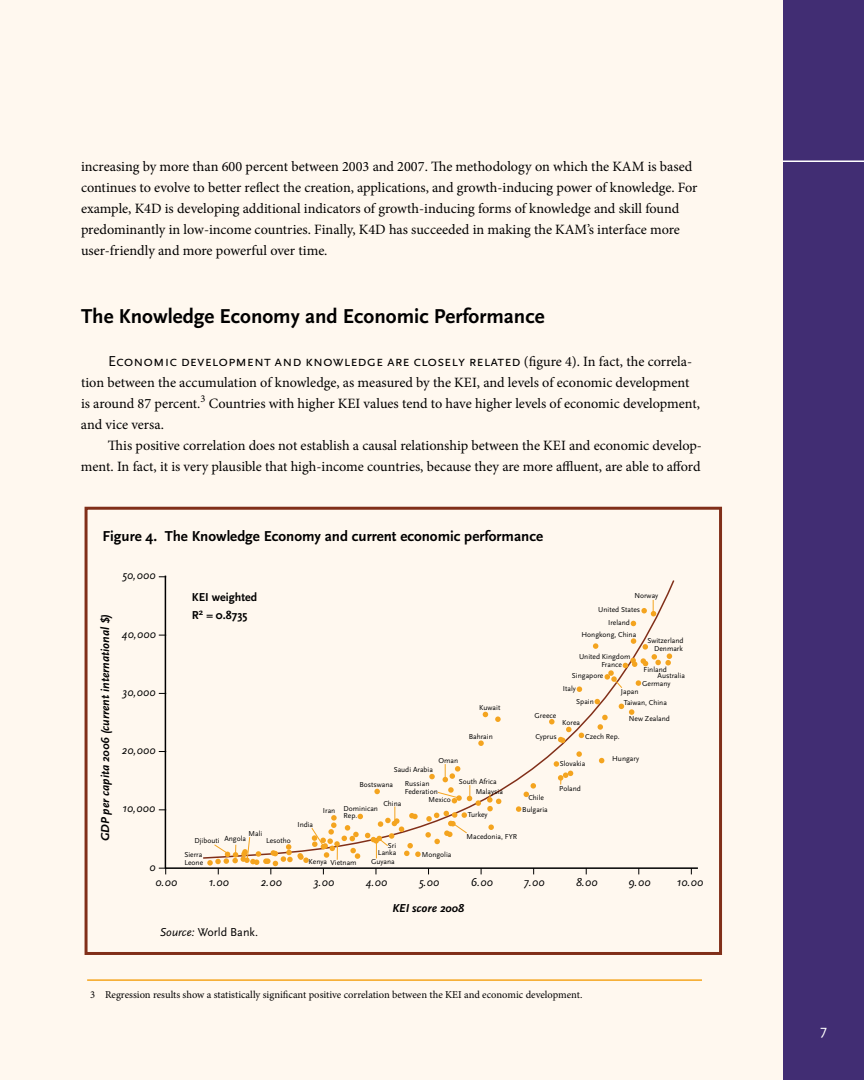
<style>
.page{position:relative;width:864px;height:1080px;background:#fff}
.page>*{position:absolute;margin:0;border:0;box-sizing:border-box;transform-origin:0 0}
.t1{font:700 21px "Scala Sans";color:#000}
.t2{font:15px "Scala Sans Caps";color:#000}
.t3{font:700 15px "Scala Sans";color:#000}
.t4{font:15px "Scala Sans Caps";color:#fff}
.t5{font:14.25px/21px "Minion Pro";color:#000}
.t6{font:italic 12px "Scala Sans";color:#010101}
.t7{font:italic 700 12px "Scala Sans";color:#000}
.t8{font:700 12px/18px "Scala Sans";color:#000}
.t9{font:12px "Scala Sans";color:#000}
.t10{font:10.5px "Minion Pro";color:#000}
.t11{font:7.5px/7.5px "Scala Sans";color:#010101}
.s1{font-family:"Minion Pro";font-size:14.25px}
.s2{font-style:italic}
</style>
<div class="page">
<div style="left:0;top:0;width:795px;height:1080px;background:#fff8ef"></div>
<div style="left:783px;top:0;width:81px;height:1080px;background:#412d73"></div>
<hr style="left:783px;top:160px;width:81px;height:2px;background:#fff">
<svg style="left:203px;top:580px;width:472px;height:279px"></svg>
<svg style="left:516px;top:806px;width:5px;height:6px"></svg>
<svg style="left:524px;top:783px;width:12px;height:14px"></svg>
<svg style="left:599px;top:758px;width:5px;height:5px"></svg>
<svg style="left:579px;top:733px;width:5px;height:5px"></svg>
<svg style="left:598px;top:715px;width:10px;height:15px"></svg>
<svg style="left:595px;top:699px;width:5px;height:5px"></svg>
<svg style="left:577px;top:686px;width:5px;height:6px"></svg>
<svg style="left:619px;top:704px;width:15px;height:11px"></svg>
<svg style="left:593px;top:643px;width:5px;height:6px"></svg>
<svg style="left:549px;top:719px;width:23px;height:24px"></svg>
<svg style="left:478px;top:740px;width:6px;height:6px"></svg>
<svg style="left:483px;top:712px;width:5px;height:5px"></svg>
<svg style="left:495px;top:716px;width:6px;height:6px"></svg>
<hr style="left:165px;top:576px;width:1px;height:292px;background:#000">
<hr style="left:166px;top:867px;width:531px;height:2px;background:#010101">
<svg style="left:159px;top:868px;width:7px;height:6px"></svg>
<svg style="left:554px;top:751px;width:28px;height:33px"></svg>
<svg style="left:631px;top:600px;width:25px;height:26px"></svg>
<svg style="left:605px;top:638px;width:67px;height:51px"></svg>
<svg style="left:207px;top:765px;width:294px;height:109px"></svg>
<hr style="left:87px;top:979px;width:615px;height:2px;background:#f5a51e">
<p class="t5" style="left:81px;top:156px;width:618px">increasing by more than 600 percent between 2003 and 2007. The methodology on which the KAM is based continues to evolve to better reflect the creation, applications, and growth-inducing power of knowledge. For example, K4D is developing additional indicators of growth-inducing forms of knowledge and skill found predominantly in low-income countries. Finally, K4D has succeeded in making the KAM’s interface more user-friendly and more powerful over time.</p>
<h1 class="t1" style="left:81px;top:305px;width:465px">The Knowledge Economy and Economic Performance</h1>
<p class="t2" style="left:108px;top:353px;width:586px">Economic development and knowledge are closely related <span class="s1">(figure 4). In fact, the correla-</span></p>
<p class="t5" style="left:81px;top:372px;width:620px">tion between the accumulation of knowledge, as measured by the KEI, and levels of economic development is around 87 percent.<sup>3</sup> Countries with higher KEI values tend to have higher levels of economic development, and vice versa.</p>
<p class="t5" style="left:81px;top:435px;width:623px;text-align:right">This positive correlation does not establish a causal relationship between the KEI and economic develop&shy;ment. In fact, it is very plausible that high-income countries, because they are more affluent, are able to afford</p>
<p class="t3" style="left:102px;top:528px;width:442px">Figure 4. The Knowledge Economy and current economic performance</p>
<p class="t7" style="left:99px;top:841px;width:230px;rotate:-90deg">GDP per capita 2006 (current international $)</p>
<p class="t6" style="left:122px;top:569px;width:35px">50,000</p>
<p class="t6" style="left:122px;top:627px;width:35px">40,000</p>
<p class="t6" style="left:122px;top:686px;width:35px">30,000</p>
<p class="t6" style="left:122px;top:744px;width:35px">20,000</p>
<p class="t6" style="left:122px;top:802px;width:34px">10,000</p>
<p class="t6" style="left:149px;top:860px;width:8px">0</p>
<p class="t8" style="left:192px;top:589px;width:67px">KEI weighted<br>R<sup>2</sup> = 0.8735</p>
<p class="t11" style="left:297px;top:821px;width:17px">India</p>
<p class="t11" style="left:634px;top:592px;width:25px">Norway</p>
<p class="t11" style="left:598px;top:606px;width:44px">United States</p>
<p class="t11" style="left:608px;top:619px;width:23px">Ireland</p>
<p class="t11" style="left:479px;top:704px;width:23px">Kuwait</p>
<p class="t11" style="left:469px;top:733px;width:26px">Bahrain</p>
<p class="t11" style="left:582px;top:631px;width:56px">Hongkong, China</p>
<p class="t11" style="left:572px;top:672px;width:33px">Singapore</p>
<p class="t11" style="left:647px;top:637px;width:38px">Switzerland</p>
<p class="t11" style="left:654px;top:645px;width:30px">Denmark</p>
<p class="t11" style="left:579px;top:653px;width:53px">United Kingdom</p>
<p class="t11" style="left:601px;top:661px;width:22px">France</p>
<p class="t11" style="left:644px;top:666px;width:25px">Finland</p>
<p class="t11" style="left:658px;top:672px;width:29px">Australia</p>
<p class="t11" style="left:642px;top:680px;width:30px">Germany</p>
<p class="t11" style="left:563px;top:685px;width:14px">Italy</p>
<p class="t11" style="left:621px;top:687px;width:19px">Japan</p>
<p class="t11" style="left:576px;top:698px;width:19px">Spain</p>
<p class="t11" style="left:624px;top:699px;width:45px">Taiwan, China</p>
<p class="t11" style="left:535px;top:712px;width:23px">Greece</p>
<p class="t11" style="left:562px;top:719px;width:19px">Korea</p>
<p class="t11" style="left:629px;top:715px;width:43px">New Zealand</p>
<p class="t11" style="left:535px;top:733px;width:23px">Cyprus</p>
<p class="t11" style="left:585px;top:733px;width:36px">Czech Rep.</p>
<p class="t11" style="left:438px;top:757px;width:21px">Oman</p>
<p class="t11" style="left:394px;top:766px;width:41px">Saudi Arabia</p>
<p class="t11" style="left:459px;top:778px;width:40px">South Africa</p>
<p class="t11" style="left:405px;top:780px;width:35px">Russian<br>Federation</p>
<p class="t11" style="left:359px;top:781px;width:35px">Bostswana</p>
<p class="t11" style="left:476px;top:788px;width:29px">Malaysia</p>
<p class="t11" style="left:468px;top:811px;width:21px">Turkey</p>
<p class="t11" style="left:429px;top:796px;width:24px">Mexico</p>
<p class="t11" style="left:528px;top:794px;width:17px">Chile</p>
<p class="t11" style="left:383px;top:800px;width:20px">China</p>
<p class="t11" style="left:323px;top:805px;width:57px;text-align:center">Iran Dominican<br>Rep.</p>
<p class="t11" style="left:522px;top:806px;width:27px">Bulgaria</p>
<p class="t11" style="left:560px;top:760px;width:27px">Slovakia</p>
<p class="t11" style="left:559px;top:785px;width:23px">Poland</p>
<p class="t11" style="left:612px;top:755px;width:28px">Hungary</p>
<p class="t11" style="left:249px;top:830px;width:15px">Mali</p>
<p class="t11" style="left:224px;top:835px;width:23px">Angola</p>
<p class="t11" style="left:194px;top:837px;width:27px">Djibouti</p>
<p class="t11" style="left:266px;top:837px;width:26px">Lesotho</p>
<p class="t11" style="left:184px;top:851px;width:20px">Sierra<br>Leone</p>
<p class="t11" style="left:309px;top:858px;width:20px">Kenya</p>
<p class="t11" style="left:331px;top:859px;width:28px">Vietnam</p>
<p class="t11" style="left:378px;top:842px;width:20px;text-align:right">Sri<br>Lanka</p>
<p class="t11" style="left:371px;top:858px;width:25px">Guyana</p>
<p class="t11" style="left:422px;top:851px;width:31px">Mongolia</p>
<p class="t11" style="left:467px;top:833px;width:52px">Macedonia, FYR</p>
<p class="t6" style="left:155px;top:875px;width:24px">0.00</p>
<p class="t6" style="left:209px;top:875px;width:22px">1.00</p>
<p class="t6" style="left:261px;top:875px;width:22px">2.00</p>
<p class="t6" style="left:314px;top:875px;width:22px">3.00</p>
<p class="t6" style="left:366px;top:875px;width:23px">4.00</p>
<p class="t6" style="left:419px;top:875px;width:22px">5.00</p>
<p class="t6" style="left:470px;top:875px;width:24px">6.00</p>
<p class="t6" style="left:524px;top:875px;width:22px">7.00</p>
<p class="t6" style="left:576px;top:875px;width:23px">8.00</p>
<p class="t6" style="left:628px;top:875px;width:24px">9.00</p>
<p class="t6" style="left:677px;top:875px;width:28px">10.00</p>
<p class="t9" style="left:160px;top:926px;width:100px"><span class="s2">Source:</span> World Bank.</p>
<p class="t7" style="left:392px;top:901px;width:73px">KEI score 2008</p>
<p class="t10" style="left:90px;top:988px;width:494px">3 Regression results show a statistically significant positive correlation between the KEI and economic development.</p>
<p class="t4" style="left:820px;top:1022px;width:8px">7</p>
</div>
